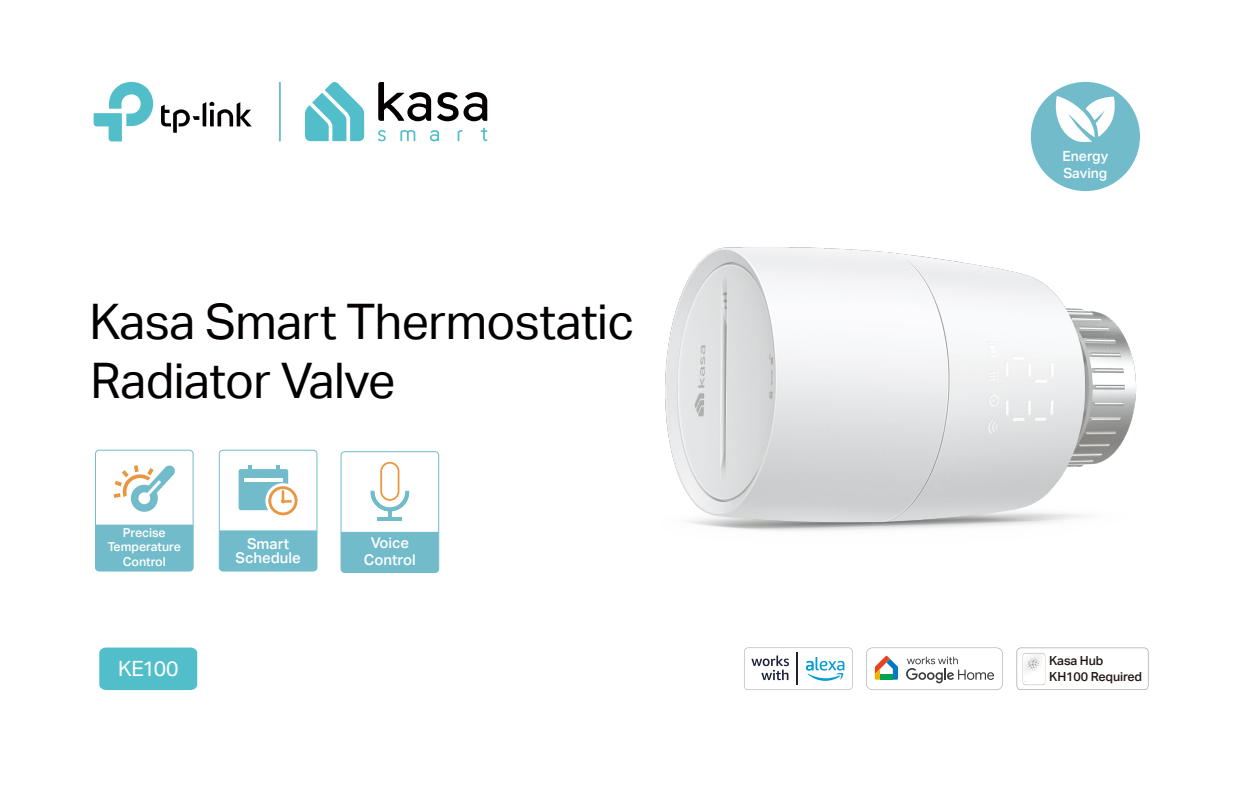
<style>
.page{position:relative;width:1260px;height:788px;background:#fff}
.page>*{position:absolute;margin:0;border:0;box-sizing:border-box;transform-origin:0 0}
.t1{font:49px/58.6px "TP Link Aktiv Regular";letter-spacing:-.01em;color:#040000}
.t2{font:21px "TP Link Aktiv Regular";letter-spacing:-.035em;color:#fff}
.t3{font:14.88px/14.3px "TP Link Aktiv Medium";color:#fff;text-align:center}
.t4{font:14px/16.1px "TP Link Aktiv Medium";color:#fff}
.t5{font:12.51px/16.3px "TP Link Aktiv Medium";letter-spacing:-.01em;color:#221815}
.t6{font:12.34px/14.3px "TP Link Aktiv Medium";color:#fff;text-align:center}
</style>
<div class="page">
<div style="left:99px;top:647px;width:98px;height:43px;background:#52bec9"></div>
<svg style="left:458px;top:130px;width:4px;height:11px"></svg>
<svg style="left:481px;top:128px;width:6px;height:13px"></svg>
<svg style="left:378px;top:130px;width:8px;height:11px"></svg>
<svg style="left:400px;top:130px;width:15px;height:11px"></svg>
<svg style="left:430px;top:130px;width:9px;height:11px"></svg>
<svg style="left:437px;top:92px;width:50px;height:29px"></svg>
<svg style="left:378px;top:82px;width:53px;height:39px"></svg>
<svg style="left:305px;top:82px;width:59px;height:59px"></svg>
<svg style="left:94px;top:82px;width:59px;height:59px"></svg>
<svg style="left:161px;top:102px;width:91px;height:31px"></svg>
<hr style="left:279px;top:82px;width:2px;height:59px;background:#71bbcb">
<img style="left:665px;top:247px;width:471px;height:417px">
<div style="left:1031px;top:82px;width:109px;height:109px;background:#71bbcb;border-radius:50%"></div>
<svg style="left:1055px;top:96px;width:60px;height:46px"></svg>
<svg style="left:744px;top:647px;width:109px;height:43px"></svg>
<svg style="left:866px;top:647px;width:137px;height:43px"></svg>
<svg style="left:1017px;top:647px;width:132px;height:43px"></svg>
<img style="left:1020px;top:649px;width:27px;height:39px">
<svg style="left:114px;top:465px;width:61px;height:47px"></svg>
<div style="left:95px;top:524px;width:98px;height:47px;background:#71bbcb"></div>
<div style="left:95px;top:450px;width:98px;height:121px;border:1px solid #71bbcb;border-radius:4px"></div>
<div style="left:239px;top:469px;width:49px;height:41px;background:#71bbcb;border-radius:2px"></div>
<hr style="left:244px;top:479px;width:39px;height:3px;background:#fff">
<svg style="left:249px;top:465px;width:3px;height:4px"></svg>
<svg style="left:276px;top:465px;width:3px;height:4px"></svg>
<svg style="left:265px;top:483px;width:33px;height:33px"></svg>
<div style="left:219px;top:530px;width:98px;height:41px;background:#71bbcb"></div>
<div style="left:219px;top:450px;width:98px;height:121px;border:1px solid #71bbcb;border-radius:4px"></div>
<hr style="left:388px;top:509px;width:4px;height:10px;background:#71bbcb">
<hr style="left:378px;top:517px;width:24px;height:4px;background:#71bbcb">
<svg style="left:371px;top:462px;width:38px;height:49px"></svg>
<div style="left:341px;top:532px;width:98px;height:40px;background:#71bbcb"></div>
<div style="left:341px;top:451px;width:98px;height:121px;border:1px solid #71bbcb;border-radius:4px"></div>
<p class="t1" style="left:89px;top:293px;width:547px">Kasa Smart Thermostatic<br>Radiator Valve</p>
<p class="t6" style="left:108px;top:525px;width:75px">Precise<br>Temperature<br>Control</p>
<p class="t3" style="left:236px;top:536px;width:67px">Smart<br>Schedule</p>
<p class="t3" style="left:364px;top:535px;width:53px;line-height:16.8px">Voice<br>Control</p>
<p class="t2" style="left:118px;top:656px;width:62px">KE100</p>
<p class="t4" style="left:1063px;top:148px;width:47px">Energy<br>Saving</p>
<p class="t5" style="left:1049px;top:652px;width:94px">Kasa Hub<br>KH100 Required</p>
</div>
